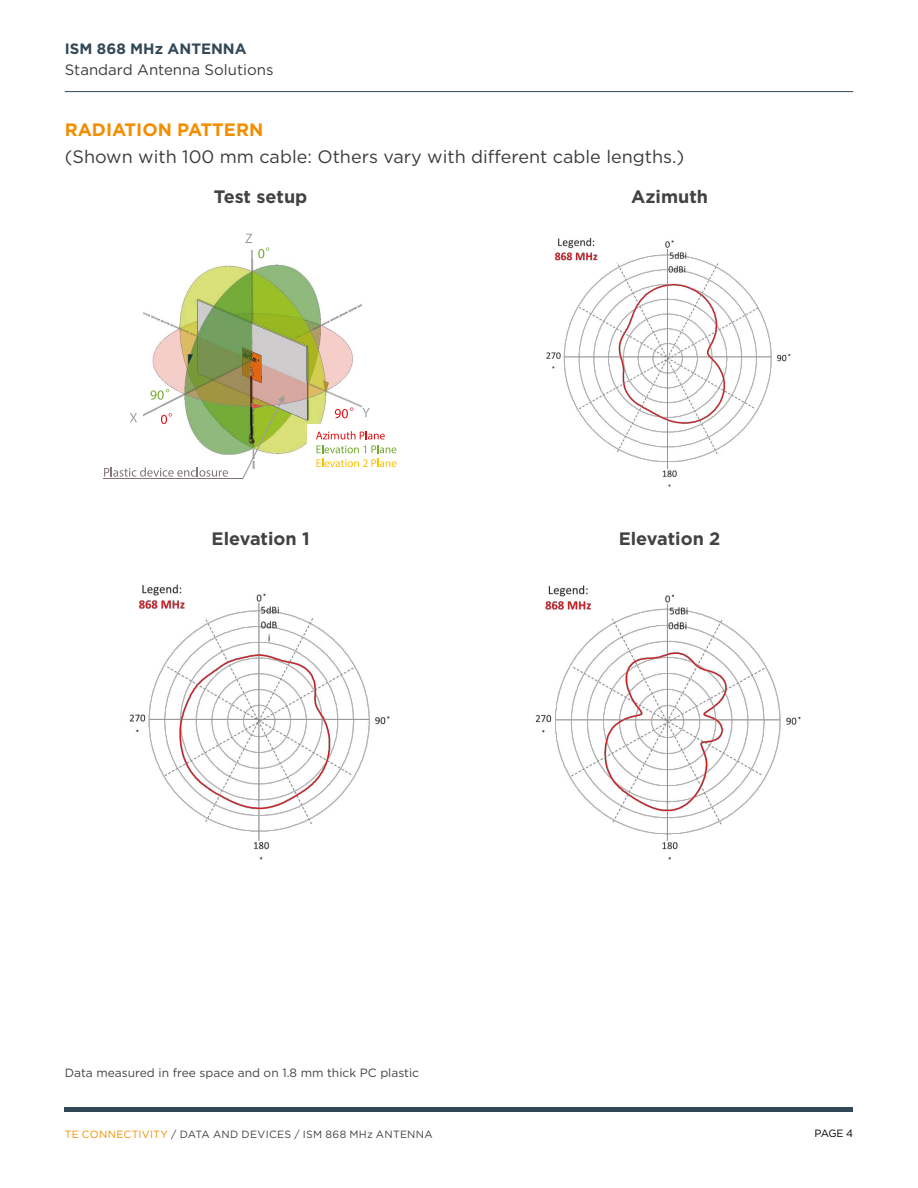
<style>
.page{position:relative;width:918px;height:1188px;background:#fff}
.page>*{position:absolute;margin:0;border:0;box-sizing:border-box;transform-origin:0 0}
.t1{font:18px "Gotham";color:#3c3c3b}
.t2{font:700 18px "Gotham";color:#424241}
.t3{font:700 18px "Gotham";color:#f28e00}
.t4{font:15px "Gotham";color:#3c3c3b}
.t5{font:700 15px "Gotham";color:#324857}
.t6{font:12px "Gotham";color:#424241}
.t7{font:10.5px "Gotham";letter-spacing:.025em;color:#424241}
.t8{font:10.5px "Gotham";color:#000}
.s1{color:#f28e00}
</style>
<div class="page">
<hr style="left:65px;top:1107px;width:788px;height:4px;background:#324857">
<hr style="left:65px;top:91px;width:788px;height:1px;background:#324857">
<img style="left:546px;top:237px;width:245px;height:250px">
<img style="left:129px;top:584px;width:261px;height:276px">
<img style="left:535px;top:585px;width:266px;height:275px">
<img style="left:143px;top:250px;width:218px;height:218px">
<div style="left:307px;top:424px;width:113px;height:50px;background:#fff"></div>
<svg style="left:316px;top:431px;width:69px;height:8px"></svg>
<svg style="left:317px;top:445px;width:79px;height:8px"></svg>
<svg style="left:317px;top:459px;width:79px;height:8px"></svg>
<svg style="left:258px;top:247px;width:11px;height:11px"></svg>
<svg style="left:150px;top:389px;width:19px;height:11px"></svg>
<svg style="left:161px;top:413px;width:11px;height:11px"></svg>
<svg style="left:335px;top:407px;width:18px;height:11px"></svg>
<svg style="left:245px;top:234px;width:7px;height:9px"></svg>
<svg style="left:362px;top:408px;width:8px;height:9px"></svg>
<svg style="left:130px;top:413px;width:7px;height:9px"></svg>
<svg style="left:104px;top:468px;width:124px;height:9px"></svg>
<hr style="left:103px;top:478px;width:140px;height:1px;background:#7e7574">
<svg style="left:242px;top:395px;width:42px;height:84px"></svg>
<p class="t5" style="left:65px;top:39px;width:183px">ISM 868 MHz ANTENNA</p>
<p class="t4" style="left:65px;top:60px;width:210px">Standard Antenna Solutions</p>
<p class="t3" style="left:65px;top:118px;width:200px">RADIATION PATTERN</p>
<p class="t1" style="left:65px;top:145px;width:621px">(Shown with 100 mm cable: Others vary with different cable lengths.)</p>
<p class="t2" style="left:214px;top:185px;width:95px">Test setup</p>
<p class="t2" style="left:631px;top:185px;width:78px">Azimuth</p>
<p class="t2" style="left:212px;top:527px;width:100px">Elevation 1</p>
<p class="t2" style="left:619px;top:527px;width:103px">Elevation 2</p>
<p class="t6" style="left:65px;top:1065px;width:356px">Data measured in free space and on 1.8 mm thick PC plastic</p>
<p class="t7" style="left:65px;top:1127px;width:369px"><span class="s1">TE CONNECTIVITY</span> / DATA AND DEVICES / ISM 868 MHz ANTENNA</p>
<p class="t8" style="left:815px;top:1127px;width:40px">PAGE 4</p>
</div>
